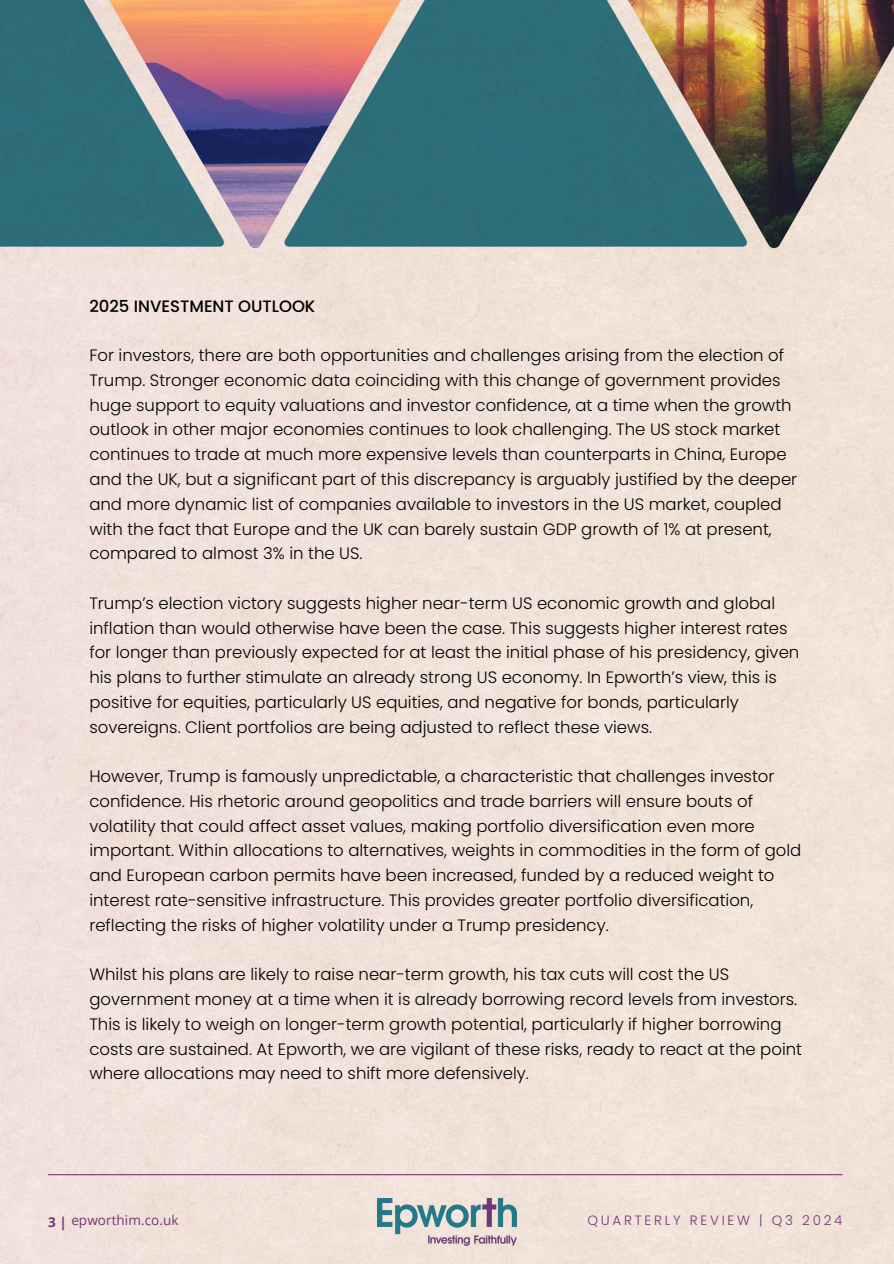
<style>
.page{position:relative;width:894px;height:1264px;background:#fff}
.page>*{position:absolute;margin:0;border:0;box-sizing:border-box;transform-origin:0 0}
.t1{font:300 16.5px/24.8px "Poppins";color:#000}
.t2{font:500 16.5px "Poppins";color:#000}
.t3{font:300 13.5px "Poppins";letter-spacing:.2em;color:#763773}
.t4{font:13.5px "Open Sans";letter-spacing:.005em;color:#763773}
.s1{font-weight:700}
</style>
<div class="page">
<div style="left:0;top:339px;width:893px;height:924px;background:#f0e1d9"></div>
<img style="left:0;top:0;width:893px;height:339px">
<img style="left:377px;top:1197px;width:139px;height:48px">
<hr style="left:48px;top:1174px;width:794px;height:1px;background:#763773">
<img style="left:43px;top:0;width:424px;height:248px">
<img style="left:562px;top:0;width:331px;height:248px">
<h1 class="t2" style="left:89px;top:294px;width:227px">2025 INVESTMENT OUTLOOK</h1>
<h2 class="t1" style="left:89px;top:343px;width:709px">For investors, there are both opportunities and challenges arising from the election of Trump. Stronger economic data coinciding with this change of government provides huge support to equity valuations and investor confidence, at a time when the growth outlook in other major economies continues to look challenging. The US stock market continues to trade at much more expensive levels than counterparts in China, Europe and the UK, but a significant part of this discrepancy is arguably justified by the deeper and more dynamic list of companies available to investors in the US market, coupled with the fact that Europe and the UK can barely sustain GDP growth of 1% at present, compared to almost 3% in the US.</h2>
<h2 class="t1" style="left:89px;top:590px;width:711px">Trump’s election victory suggests higher near-term US economic growth and global inflation than would otherwise have been the case. This suggests higher interest rates for longer than previously expected for at least the initial phase of his presidency, given his plans to further stimulate an already strong US economy. In Epworth’s view, this is positive for equities, particularly US equities, and negative for bonds, particularly sovereigns. Client portfolios are being adjusted to reflect these views.</h2>
<h2 class="t1" style="left:89px;top:764px;width:713px">However, Trump is famously unpredictable, a characteristic that challenges investor confidence. His rhetoric around geopolitics and trade barriers will ensure bouts of volatility that could affect asset values, making portfolio diversification even more important. Within allocations to alternatives, weights in commodities in the form of gold and European carbon permits have been increased, funded by a reduced weight to interest rate-sensitive infrastructure. This provides greater portfolio diversification, reflecting the risks of higher volatility under a Trump presidency.</h2>
<p class="t1" style="left:89px;top:962px;width:714px">Whilst his plans are likely to raise near-term growth, his tax cuts will cost the US government money at a time when it is already borrowing record levels from investors.<br>This is likely to weigh on longer-term growth potential, particularly if higher borrowing costs are sustained. At Epworth, we are vigilant of these risks, ready to react at the point where allocations may need to shift more defensively.</p>
<p class="t4" style="left:48px;top:1210px;width:132px"><span class="s1">3 |</span> epworthim.co.uk</p>
<p class="t3" style="left:587px;top:1211px;width:256px">QUARTERLY REVIEW | Q3 2024</p>
</div>
